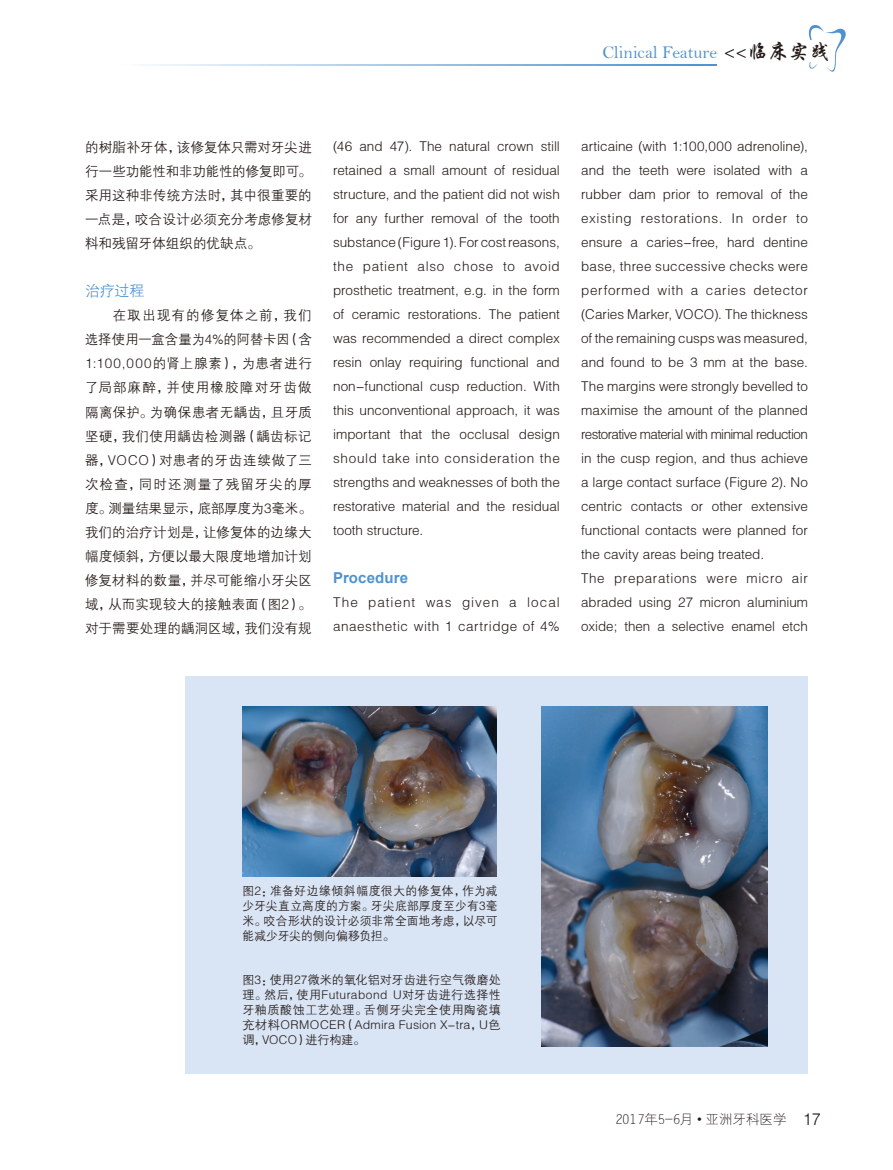
<style>
.page{position:relative;width:893px;height:1170px;background:#fff}
.page>*{position:absolute;margin:0;border:0;box-sizing:border-box;transform-origin:0 0}
.正文{font:18px "Bell";color:#4e93d0}
.正文-2{font:16.5px "FZZDXJW GB1 0";color:#231916}
.正文-3{font:700 15px "Arial";letter-spacing:.01em;color:#4e93d0}
.正文-4{font:15px "FZZDXJW GB1 0";color:#4e93d0}
.正文-5{font:13.5px/24px "FZZDXJW GB1 0";color:#231916;text-align:justify}
.正文-6{font:13.5px/24px "FZZDXJW GB1 0";letter-spacing:.03em;color:#231916}
.正文-7{font:13.5px/24px "FZZDXJW GB1 0";letter-spacing:.045em;color:#231916}
.t1{font:13.5px "FZXDXK GBK1 0";color:#231916}
.正文-8{font:12px/15px "FZZDXJW GB1 0";letter-spacing:.015em;color:#231916;text-align:justify}
.s1{font-family:"FZZDXJW GB1 0";color:#231916}
.s2{font-family:"FZXKJW GB1 0";font-size:21px;color:#231916}
.s3{font-family:"Arial"}
</style>
<div class="page">
<svg style="left:808px;top:25px;width:38px;height:47px"></svg>
<div style="left:723px;top:40px;width:110px;height:22px;background:#fff"></div>
<hr style="left:119px;top:64px;width:598px;height:2px;background:#4e93d0">
<div style="left:186px;top:676px;width:622px;height:397px;background:#d9e4f4"></div>
<img style="left:541px;top:706px;width:227px;height:340px">
<img style="left:242px;top:706px;width:255px;height:170px">
<p class="正文" style="left:602px;top:41px;width:230px">Clinical Feature <span class="s1">&lt;&lt;</span><span class="s2">临床实践</span></p>
<p class="正文-5" style="left:85px;top:136px;width:228px">的树脂补牙体，该修复体只需对牙尖进行一些功能性和非功能性的修复即可。采用这种非传统方法时，其中很重要的一点是，咬合设计必须充分考虑修复材料和残留牙体组织的优缺点。</p>
<p class="正文-4" style="left:85px;top:283px;width:61px">治疗过程</p>
<p class="正文-5" style="left:85px;top:304px;width:228px;text-indent:28px">在取出现有的修复体之前，我们选择使用一盒含量为4%的阿替卡因（含1:100,000的肾上腺素），为患者进行了局部麻醉，并使用橡胶障对牙齿做隔离保护。为确保患者无龋齿，且牙质坚硬，我们使用龋齿检测器（龋齿标记器，VOCO）对患者的牙齿连续做了三次检查，同时还测量了残留牙尖的厚度。测量结果显示，底部厚度为3毫米。我们的治疗计划是，让修复体的边缘大幅度倾斜，方便以最大限度地增加计划修复材料的数量，并尽可能缩小牙尖区域，从而实现较大的接触表面（图2）。对于需要处理的龋洞区域，我们没有规</p>
<p class="正文-5" style="left:333px;top:134px;width:228px">(46 and 47). The natural crown still retained a small amount of residual structure, and the patient did not wish for any further removal of the tooth substance (Figure 1). For cost reasons, the patient also chose to avoid prosthetic treatment, e.g. in the form of ceramic restorations. The patient was recommended a direct complex resin onlay requiring functional and non-functional cusp reduction. With this unconventional approach, it was important that the occlusal design should take into consideration the strengths and weaknesses of both the restorative material and the residual tooth structure.</p>
<p class="正文-3" style="left:333px;top:568px;width:76px">Procedure</p>
<p class="正文-7" style="left:333px;top:590px;width:228px">The patient was given a local anaesthetic with 1 cartridge of 4%</p>
<p class="正文-5" style="left:581px;top:134px;width:228px">articaine (with 1:100,000 adrenoline), and the teeth were isolated with a rubber dam prior to removal of the existing restorations. In order to ensure a caries-free, hard dentine base, three successive checks were</p>
<p class="正文-6" style="left:581px;top:278px;width:228px">performed with a caries detector (Caries Marker, VOCO). The thickness</p>
<p class="正文-5" style="left:581px;top:326px;width:228px">of the remaining cusps was measured, and found to be 3 mm at the base.<br>The margins were strongly bevelled to maximise the amount of the planned restorative material with minimal reduction</p>
<p class="正文-5" style="left:581px;top:446px;width:228px">in the cusp region, and thus achieve a large contact surface (Figure 2). No centric contacts or other extensive functional contacts were planned for the cavity areas being treated.</p>
<p class="正文-5" style="left:581px;top:566px;width:228px">The preparations were micro air abraded using 27 micron aluminium oxide; then a selective enamel etch</p>
<p class="正文-8" style="left:242px;top:883px;width:257px">图2：准备好边缘倾斜幅度很大的修复体，作为减少牙尖直立高度的方案。牙尖底部厚度至少有3毫米。咬合形状的设计必须非常全面地考虑，以尽可能减少牙尖的侧向偏移负担。</p>
<p class="正文-8" style="left:242px;top:972px;width:260px">图3：使用27微米的氧化铝对牙齿进行空气微磨处理。然后，使用Futurabond U对牙齿进行选择性牙釉质酸蚀工艺处理。舌侧牙尖完全使用陶瓷填充材料ORMOCER（Admira Fusion X-tra，U色调，VOCO）进行构建。</p>
<p class="t1" style="left:616px;top:1111px;width:172px">2017年5-6月 <span class="s3">•</span> 亚洲牙科医学</p>
<p class="正文-2" style="left:803px;top:1110px;width:20px">17</p>
</div>
